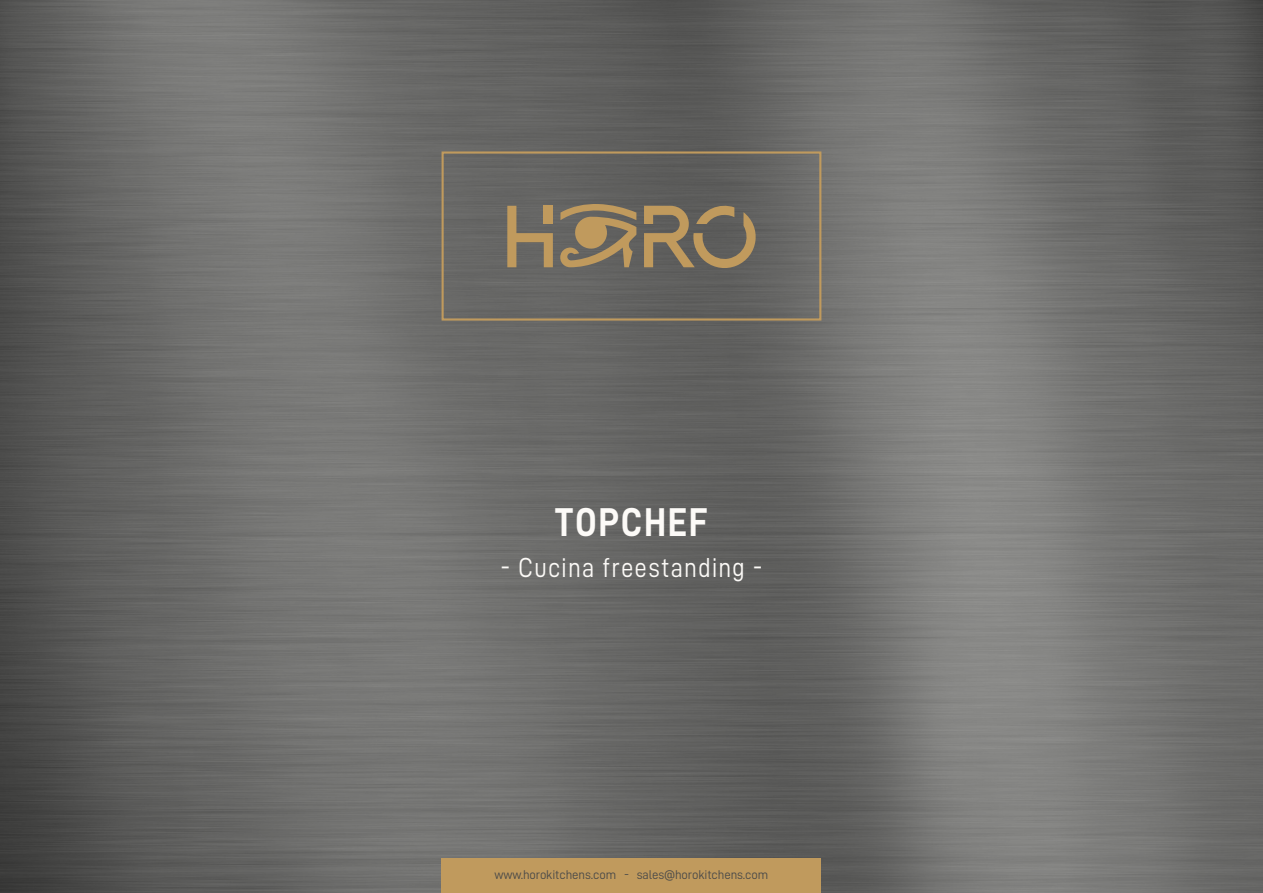
<style>
.page{position:relative;width:1263px;height:893px;background:#fff}
.page>*{position:absolute;margin:0;border:0;box-sizing:border-box;transform-origin:0 0}
.t1{font:40.35px "D DIN Bold";letter-spacing:.045em;color:#fcfaf7;scale:.9 1}
.t2{font:27.6px "D DIN";letter-spacing:.04em;color:#fcfaf7;scale:.9 1}
.t3{font:12.75px "D DIN";letter-spacing:-.01em;color:#4a4a49}
</style>
<div class="page">
<img style="left:0;top:0;width:1263px;height:893px">
<div style="left:441px;top:858px;width:380px;height:35px;background:#c09a5d"></div>
<svg style="left:560px;top:204px;width:76px;height:63px;background:#927f5e"></svg>
<svg style="left:507px;top:206px;width:46px;height:61px;background:#8f7d60"></svg>
<svg style="left:644px;top:202px;width:113px;height:68px;background:#81735c"></svg>
<div style="left:441px;top:151px;width:380px;height:170px;border:2px solid #c09a5d"></div>
<h1 class="t1" style="left:555px;top:500px;width:171px">TOPCHEF</h1>
<h2 class="t2" style="left:500px;top:552px;width:293px">- Cucina freestanding -</h2>
<p class="t3" style="left:495px;top:868px;width:275px">www.horokitchens.com - sales@horokitchens.com</p>
</div>
